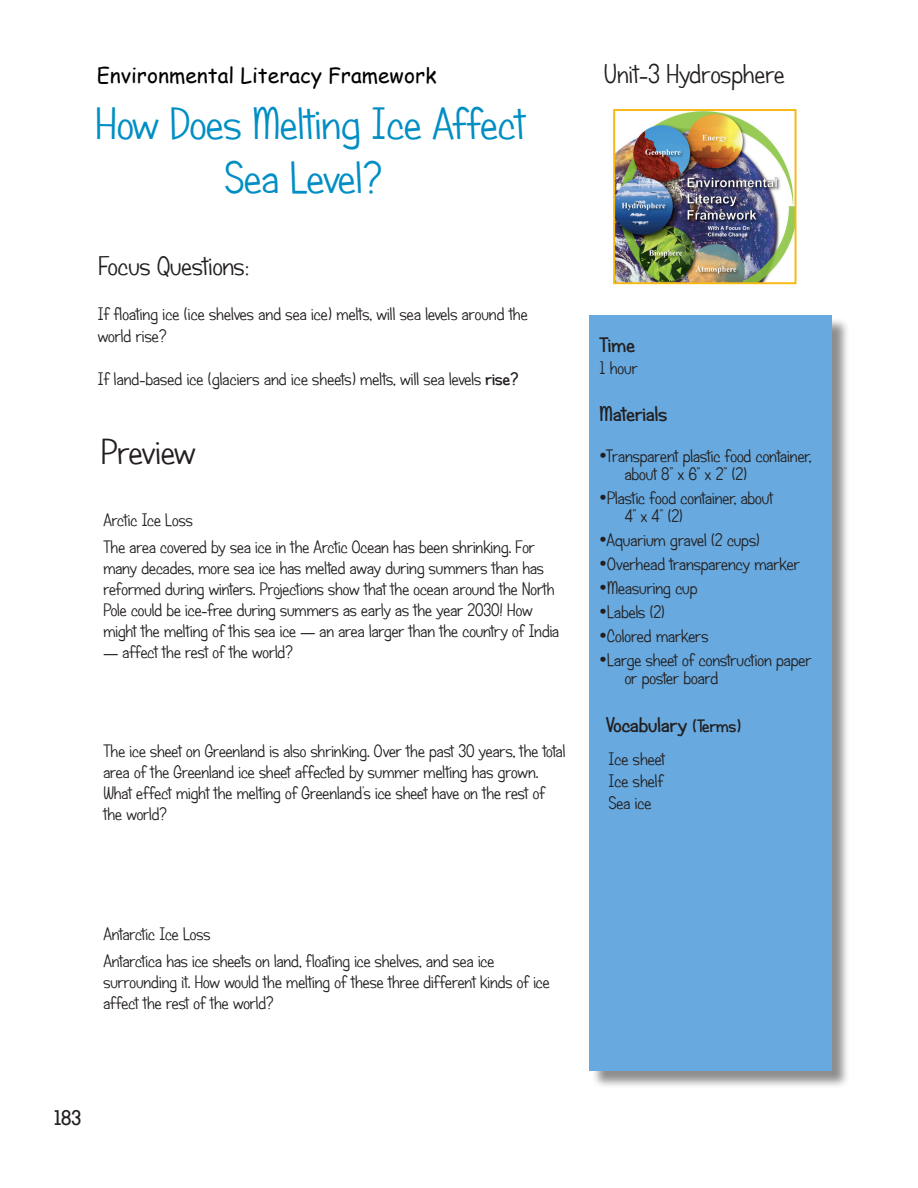
<style>
.page{position:relative;width:918px;height:1188px;background:#fff}
.page>*{position:absolute;margin:0;border:0;box-sizing:border-box;transform-origin:0 0}
.t1{font:45px "Candy Square BTN";color:#008ec4}
.t2{font:45px "Candy Square BTN";letter-spacing:-.025em;color:#008ec4}
.t3{font:36px "Candy Square BTN";letter-spacing:-.01em;color:#231f20}
.t4{font:27px "Candy Square BTN";color:#231f20}
.t5{font:21px "Candy Square BTN Bold";color:#231f20}
.t6{font:21px "Comic Sans MS";color:#000}
.Body{font:18px/21px "Candy Square BTN";letter-spacing:-.005em;color:#231f20}
.Sidebar_Bullet{font:18px/18px "Candy Square BTN";letter-spacing:-.005em;color:#231f20}
.B_Level_Heads{font:18px "Candy Square BTN";letter-spacing:-.01em;color:#231f20}
.s1{font-family:"Candy Square BTN Bold"}
.s2{font-size:18px}
</style>
<div class="page">
<div style="left:591px;top:317px;width:260px;height:772px;background:#231f20;opacity:.75"></div>
<div style="left:589px;top:315px;width:243px;height:756px;background:#68aadf"></div>
<img style="left:616px;top:112px;width:177px;height:169px">
<div style="left:613px;top:109px;width:183px;height:175px;border:2px solid #f6b813"></div>
<p class="t6" style="left:97px;top:60px;width:341px">Environmental Literacy Framework</p>
<p class="t1" style="left:96px;top:99px;width:431px">How Does Melting Ice Affect</p>
<p class="t2" style="left:224px;top:153px;width:160px">Sea Level?</p>
<p class="t4" style="left:99px;top:250px;width:152px">Focus Questions:</p>
<p class="Body" style="left:98px;top:304px;width:432px">If floating ice (ice shelves and sea ice) melts, will sea levels around the</p>
<p class="Body" style="left:98px;top:326px;width:70px">world rise?</p>
<p class="Body" style="left:98px;top:369px;width:422px">If land-based ice (glaciers and ice sheets) melts, will sea levels <span class="s1">rise?</span></p>
<p class="t3" style="left:101px;top:432px;width:96px">Preview</p>
<p class="B_Level_Heads" style="left:103px;top:510px;width:91px">Arctic Ice Loss</p>
<p class="Body" style="left:103px;top:537px;width:457px">The area covered by sea ice in the Arctic Ocean has been shrinking. For many decades, more sea ice has melted away during summers than has reformed during winters. Projections show that the ocean around the North Pole could be ice-free during summers as early as the year 2030! How might the melting of this sea ice — an area larger than the country of India</p>
<p class="Body" style="left:103px;top:642px;width:191px">— affect the rest of the world?</p>
<p class="Body" style="left:103px;top:741px;width:464px">The ice sheet on Greenland is also shrinking. Over the past 30 years, the total area of the Greenland ice sheet affected by summer melting has grown.<br>What effect might the melting of Greenland’s ice sheet have on the rest of the world?</p>
<p class="t4" style="left:604px;top:59px;width:182px">Unit-3 Hydrosphere</p>
<p class="t5" style="left:600px;top:334px;width:37px">Time</p>
<p class="Body" style="left:600px;top:358px;width:40px">1 hour</p>
<p class="t5" style="left:600px;top:402px;width:69px">Materials</p>
<p class="Sidebar_Bullet" style="left:625px;top:447px;width:188px;text-indent:-27px">•Transparent plastic food container, about 8” x 6” x 2” (2)</p>
<p class="Sidebar_Bullet" style="left:625px;top:489px;width:150px;text-indent:-27px">•Plastic food container, about<br>4” x 4” (2)</p>
<p class="Sidebar_Bullet" style="left:598px;top:531px;width:164px">•Aquarium gravel (2 cups)</p>
<p class="Sidebar_Bullet" style="left:598px;top:555px;width:204px">•Overhead transparency marker</p>
<p class="Sidebar_Bullet" style="left:598px;top:579px;width:101px">•Measuring cup</p>
<p class="Sidebar_Bullet" style="left:598px;top:603px;width:69px">•Labels (2)</p>
<p class="Sidebar_Bullet" style="left:598px;top:627px;width:112px">•Colored markers</p>
<p class="Sidebar_Bullet" style="left:625px;top:651px;width:188px;text-indent:-27px">•Large sheet of construction paper or poster board</p>
<p class="t5" style="left:606px;top:713px;width:136px">Vocabulary <span class="s2">(Terms)</span></p>
<p class="Body" style="left:608px;top:749px;width:58px">Ice sheet</p>
<p class="Body" style="left:608px;top:771px;width:56px">Ice shelf</p>
<p class="Body" style="left:608px;top:792px;width:45px">Sea ice</p>
<p class="B_Level_Heads" style="left:103px;top:924px;width:109px">Antarctic Ice Loss</p>
<p class="Body" style="left:103px;top:951px;width:448px">Antarctica has ice sheets on land, floating ice shelves, and sea ice surrounding it. How would the melting of these three different kinds of ice affect the rest of the world?</p>
<p class="t5" style="left:54px;top:1106px;width:29px">183</p>
</div>
